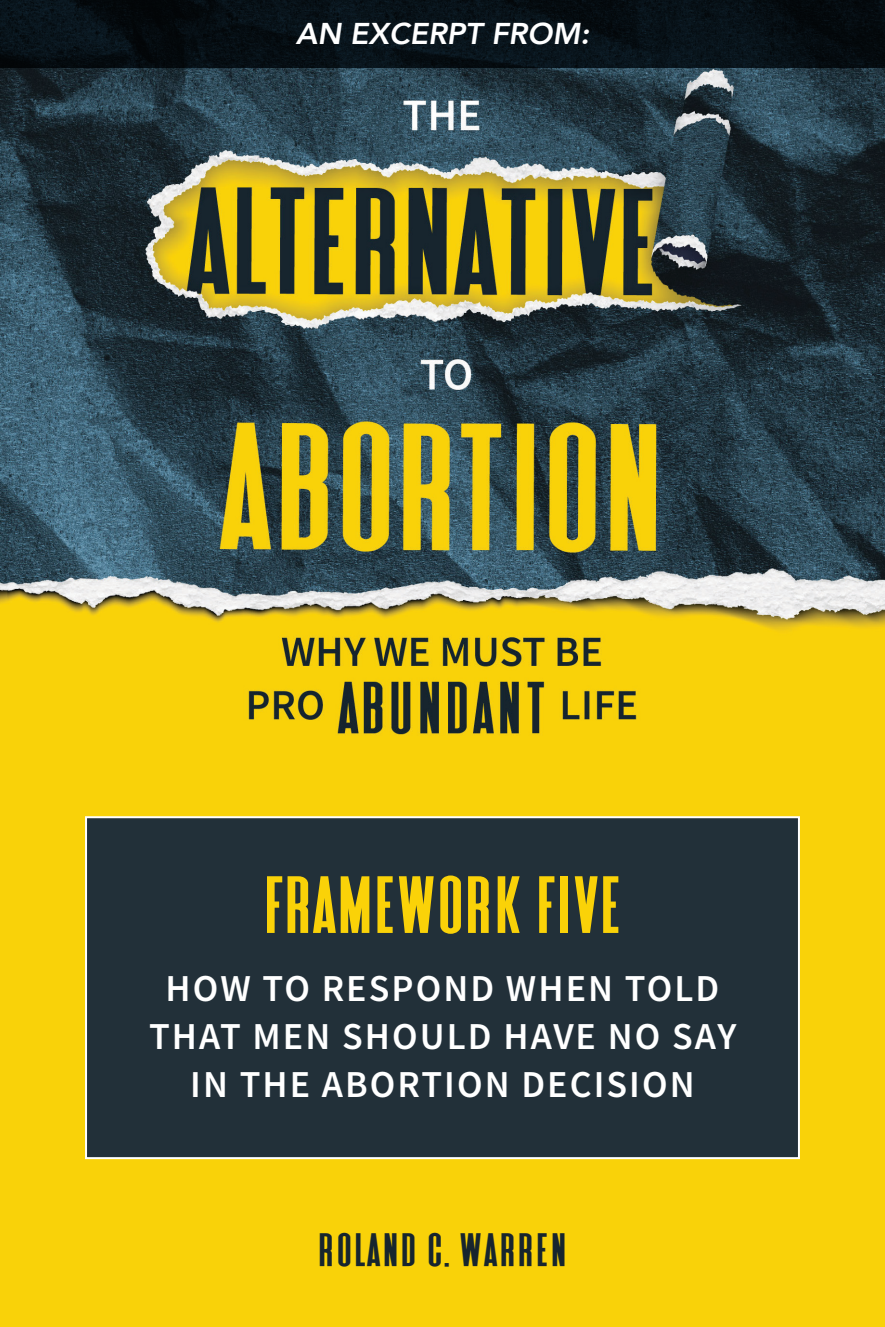
<style>
.page{position:relative;width:885px;height:1327px;background:#fff}
.page>*{position:absolute;margin:0;border:0;box-sizing:border-box;transform-origin:0 0}
.Framework{font:62px "Triester Sans";letter-spacing:.01em;color:#fad208}
.t1{font:38px/48px "Source Sans Variable";letter-spacing:.055em;color:#fff;text-align:center}
.Framework-2{font:36px "Triester Sans";letter-spacing:.05em;color:#17252e}
.t2{font:italic 800 30px "Avenir";color:#fff}
</style>
<div class="page">
<img style="left:0;top:67px;width:884px;height:1259px">
<div style="left:85px;top:816px;width:714px;height:342px;background:#223039;border:2px solid #fff"></div>
<div style="left:0;top:0;width:884px;height:67px;background:linear-gradient(to bottom,#070f15,#071118)"></div>
<p class="t2" style="left:295px;top:16px;width:295px">AN EXCERPT FROM:</p>
<p class="Framework" style="left:263px;top:872px;width:360px">FRAMEWORK FIVE</p>
<p class="t1" style="left:149px;top:964px;width:588px">HOW TO RESPOND WHEN TOLD<br>THAT MEN SHOULD HAVE NO SAY<br>IN THE ABORTION DECISION</p>
<p class="Framework-2" style="left:318px;top:1231px;width:250px">ROLAND C. WARREN</p>
</div>
